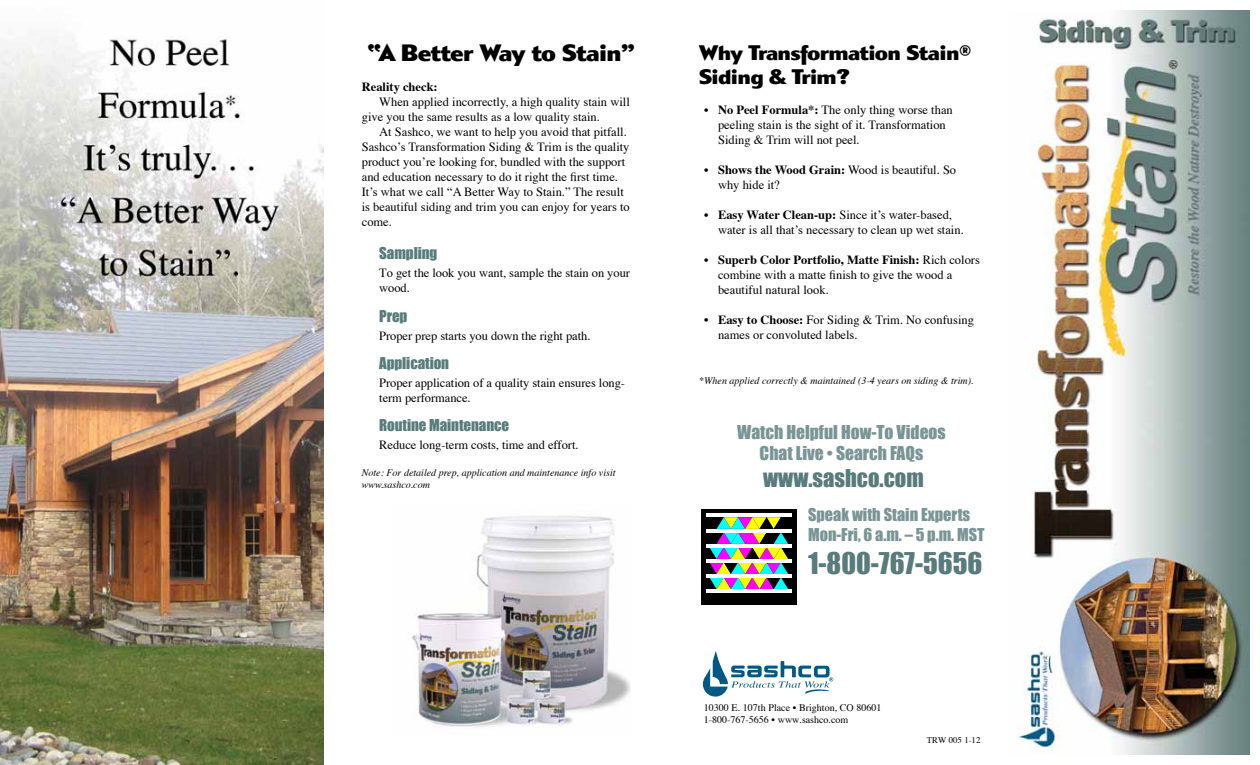
<style>
.page{position:relative;width:1260px;height:765px;background:#fff}
.page>*{position:absolute;margin:0;border:0;box-sizing:border-box;transform-origin:0 0}
.t1{font:27.5px "Impact";color:#597b7c}
.t2{font:22.5px "Metro Gothic";letter-spacing:-.01em;color:#000}
.t3{font:22.5px "Impact";color:#597b7c}
.t4{font:20px/24px "Metro Gothic";color:#000}
.t5{font:17.5px/21px "Impact";color:#7a9596;text-align:center}
.t6{font:16.25px/19.5px "Impact";color:#7a9596}
.t7{font:15px "Impact";letter-spacing:-.005em;color:#597b7c}
.t8{font:12.5px/15px "Times";color:#000}
.t9{font:700 12.5px "Times";color:#000}
.t10{font:italic 10px/12px "Times";color:#000}
.t11{font:10px/12px "Times";color:#000}
.t12{font:8.75px "Times";color:#000}
.s1{font-weight:700}
</style>
<div class="page">
<img style="left:1017px;top:10px;width:233px;height:745px">
<svg style="left:703px;top:651px;width:130px;height:46px"></svg>
<img style="left:412px;top:516px;width:218px;height:211px">
<div style="left:701px;top:509px;width:95px;height:95px;background:#000"></div>
<hr style="left:706px;top:589px;width:85px;height:3px;background:#fff">
<hr style="left:706px;top:574px;width:85px;height:3px;background:#fff">
<hr style="left:706px;top:559px;width:85px;height:3px;background:#fff">
<hr style="left:706px;top:544px;width:85px;height:3px;background:#fff">
<svg style="left:709px;top:517px;width:79px;height:72px"></svg>
<hr style="left:706px;top:529px;width:85px;height:3px;background:#fff">
<hr style="left:706px;top:514px;width:85px;height:3px;background:#fff">
<img style="left:0;top:36px;width:324px;height:729px">
<h2 class="t2" style="left:368px;top:44px;width:268px">“A Better Way to Stain”</h2>
<p class="t9" style="left:362px;top:83px;width:78px">Reality check:</p>
<p class="t8" style="left:362px;top:96px;width:270px;text-indent:18px">When applied incorrectly, a high quality stain will give you the same results as a low quality stain.</p>
<p class="t8" style="left:362px;top:124px;width:270px;text-indent:18px">At Sashco, we want to help you avoid that pitfall.<br>Sashco’s Transformation Siding &amp; Trim is the quality product you’re looking for, bundled with the support and education necessary to do it right the first time.<br>It’s what we call “A Better Way to Stain.” The result is beautiful siding and trim you can enjoy for years to come.</p>
<p class="t7" style="left:379px;top:247px;width:59px">Sampling</p>
<p class="t8" style="left:379px;top:267px;width:252px">To get the look you want, sample the stain on your wood.</p>
<p class="t7" style="left:379px;top:310px;width:30px">Prep</p>
<p class="t8" style="left:379px;top:329px;width:213px">Proper prep starts you down the right path.</p>
<p class="t7" style="left:379px;top:357px;width:71px">Application</p>
<p class="t8" style="left:379px;top:377px;width:247px">Proper application of a quality stain ensures long&shy;term performance.</p>
<p class="t7" style="left:379px;top:419px;width:131px">Routine Maintenance</p>
<p class="t8" style="left:379px;top:439px;width:201px">Reduce long-term costs, time and effort.</p>
<p class="t10" style="left:362px;top:466px;width:255px">Note: For detailed prep, application and maintenance info visit www.sashco.com</p>
<h3 class="t4" style="left:699px;top:43px;width:274px">Why Transformation Stain®<br>Siding &amp; Trim?</h3>
<p class="t8" style="left:718px;top:104px;width:236px;text-indent:-14px"><span class="s1">• No Peel Formula*:</span> The only thing worse than peeling stain is the sight of it. Transformation<br>Siding &amp; Trim will not peel.</p>
<p class="t8" style="left:718px;top:164px;width:240px;text-indent:-14px"><span class="s1">• Shows the Wood Grain:</span> Wood is beautiful. So why hide it?</p>
<p class="t8" style="left:718px;top:207px;width:247px;text-indent:-14px"><span class="s1">• Easy Water Clean-up:</span> Since it’s water-based, water is all that’s necessary to clean up wet stain.</p>
<p class="t8" style="left:718px;top:254px;width:263px;text-indent:-14px"><span class="s1">• Superb Color Portfolio, Matte Finish:</span> Rich colors combine with a matte finish to give the wood a beautiful natural look.</p>
<p class="t8" style="left:718px;top:312px;width:257px;text-indent:-14px">• <span class="s1">Easy to Choose:</span> For Siding &amp; Trim. No confusing names or convoluted labels.</p>
<p class="t10" style="left:699px;top:374px;width:276px">*When applied correctly &amp; maintained (3-4 years on siding &amp; trim).</p>
<h3 class="t5" style="left:737px;top:422px;width:210px">Watch Helpful How-To Videos<br>Chat Live • Search FAQs</h3>
<h2 class="t3" style="left:763px;top:468px;width:162px">www.sashco.com</h2>
<h3 class="t6" style="left:808px;top:506px;width:178px">Speak with Stain Experts<br>Mon-Fri, 6 a.m. – 5 p.m. MST</h3>
<h1 class="t1" style="left:808px;top:542px;width:176px">1-800-767-5656</h1>
<p class="t11" style="left:704px;top:701px;width:179px">10300 E. 107th Place • Brighton, CO 80601<br>1-800-767-5656 • www.sashco.com</p>
<p class="t12" style="left:927px;top:732px;width:55px">TRW 005 1-12</p>
</div>
